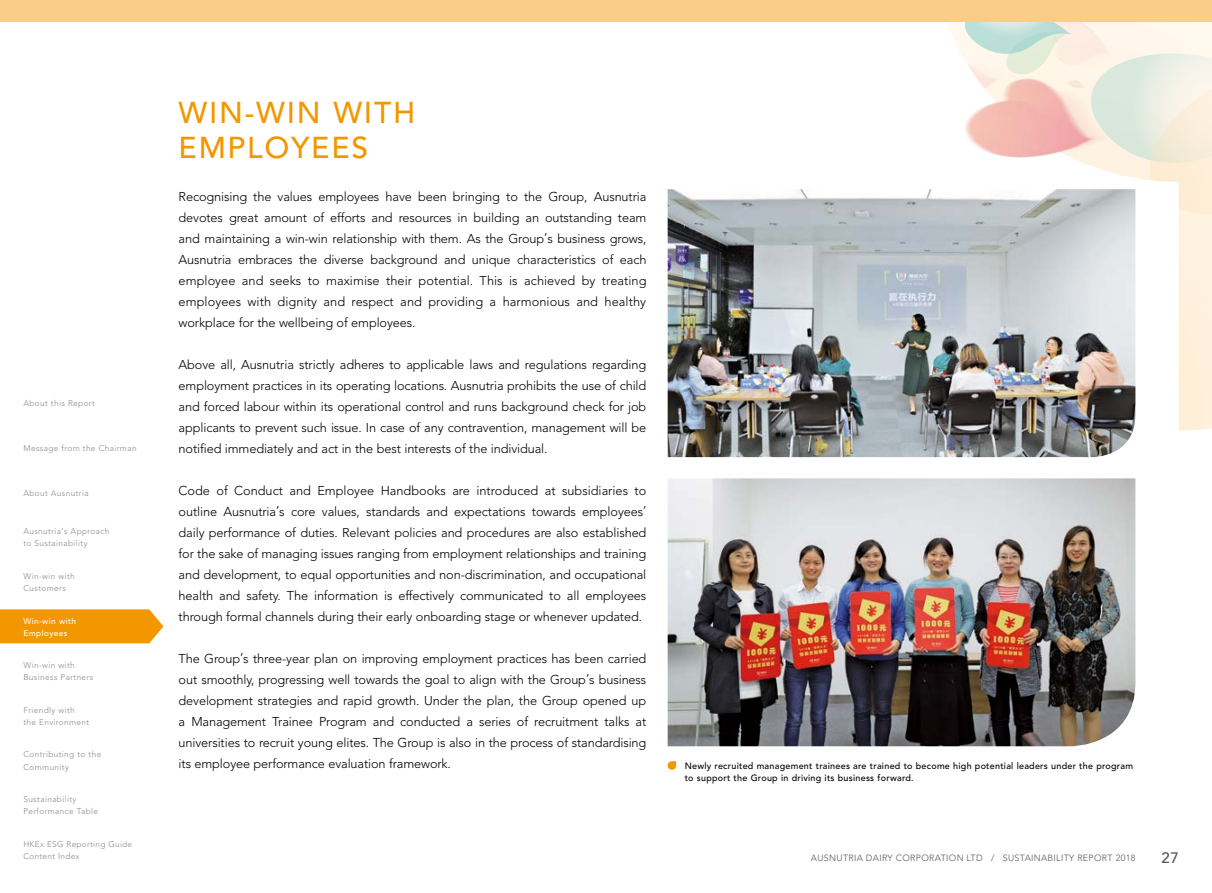
<style>
.page{position:relative;width:1212px;height:893px;background:#fff}
.page>*{position:absolute;margin:0;border:0;box-sizing:border-box;transform-origin:0 0}
.t1{font:500 30px/35.1px "Avenir LT Std";letter-spacing:.06em;color:#f39700}
.t2{font:500 15px "Avenir LT Std";color:#595757}
.t3{font:300 12.75px/21px "Avenir LT Std";letter-spacing:-.01em;color:#000;text-align:justify}
.t4{font:500 9.15px/12px "Avenir LT Std";letter-spacing:.03em;color:#000}
.t5{font:300 9px "Avenir LT Std";letter-spacing:.035em;color:#595757}
.t6{font:300 8.25px/12px "Avenir LT Std";letter-spacing:.045em;color:#898989}
.t7{font:500 8.25px/12px "Avenir LT Std";letter-spacing:.05em;color:#fff}
</style>
<div class="page">
<svg style="left:1135px;top:215px;width:77px;height:216px"></svg>
<svg style="left:965px;top:21px;width:247px;height:194px;background:#f0f0e3"></svg>
<div style="left:0;top:0;width:1212px;height:21px;background:#facd89"></div>
<img style="left:963px;top:57px;width:143px;height:118px">
<svg style="left:0;top:609px;width:163px;height:34px;background:#f39c0c"></svg>
<img style="left:668px;top:189px;width:467px;height:268px">
<img style="left:668px;top:478px;width:467px;height:268px">
<svg style="left:668px;top:761px;width:8px;height:9px"></svg>
<p class="t6" style="left:23px;top:397px;width:73px">About this Report</p>
<p class="t6" style="left:23px;top:442px;width:115px">Message from the Chairman</p>
<p class="t6" style="left:23px;top:487px;width:67px">About Ausnutria</p>
<p class="t6" style="left:23px;top:525px;width:87px">Ausnutria’s Approach to Sustainability</p>
<p class="t6" style="left:23px;top:570px;width:53px">Win-win with<br>Customers</p>
<p class="t7" style="left:23px;top:615px;width:54px">Win-win with<br>Employees</p>
<p class="t6" style="left:23px;top:659px;width:71px">Win-win with<br>Business Partners</p>
<p class="t6" style="left:23px;top:704px;width:67px">Friendly with the Environment</p>
<p class="t6" style="left:23px;top:749px;width:79px">Contributing to the<br>Community</p>
<p class="t6" style="left:23px;top:793px;width:76px">Sustainability<br>Performance Table</p>
<p class="t6" style="left:23px;top:838px;width:110px">HKEx ESG Reporting Guide<br>Content Index</p>
<h1 class="t1" style="left:179px;top:95px;width:238px">WIN-WIN WITH<br>EMPLOYEES</h1>
<p class="t3" style="left:179px;top:186px;width:469px">Recognising the values employees have been bringing to the Group, Ausnutria devotes great amount of efforts and resources in building an outstanding team and maintaining a win-win relationship with them. As the Group’s business grows, Ausnutria embraces the diverse background and unique characteristics of each employee and seeks to maximise their potential. This is achieved by treating employees with dignity and respect and providing a harmonious and healthy workplace for the wellbeing of employees.</p>
<p class="t3" style="left:179px;top:354px;width:469px">Above all, Ausnutria strictly adheres to applicable laws and regulations regarding employment practices in its operating locations. Ausnutria prohibits the use of child and forced labour within its operational control and runs background check for job applicants to prevent such issue. In case of any contravention, management will be notified immediately and act in the best interests of the individual.</p>
<p class="t3" style="left:179px;top:480px;width:469px">Code of Conduct and Employee Handbooks are introduced at subsidiaries to outline Ausnutria’s core values, standards and expectations towards employees’ daily performance of duties. Relevant policies and procedures are also established for the sake of managing issues ranging from employment relationships and training and development, to equal opportunities and non-discrimination, and occupational health and safety. The information is effectively communicated to all employees through formal channels during their early onboarding stage or whenever updated.</p>
<p class="t3" style="left:179px;top:648px;width:469px">The Group’s three-year plan on improving employment practices has been carried out smoothly, progressing well towards the goal to align with the Group’s business development strategies and rapid growth. Under the plan, the Group opened up a Management Trainee Program and conducted a series of recruitment talks at universities to recruit young elites. The Group is also in the process of standardising its employee performance evaluation framework.</p>
<p class="t4" style="left:685px;top:760px;width:450px">Newly recruited management trainees are trained to become high potential leaders under the program to support the Group in driving its business forward.</p>
<p class="t5" style="left:811px;top:852px;width:326px">AUSNUTRIA DAIRY CORPORATION LTD / SUSTAINABILITY REPORT 2018</p>
<p class="t2" style="left:1161px;top:849px;width:19px">27</p>
</div>
